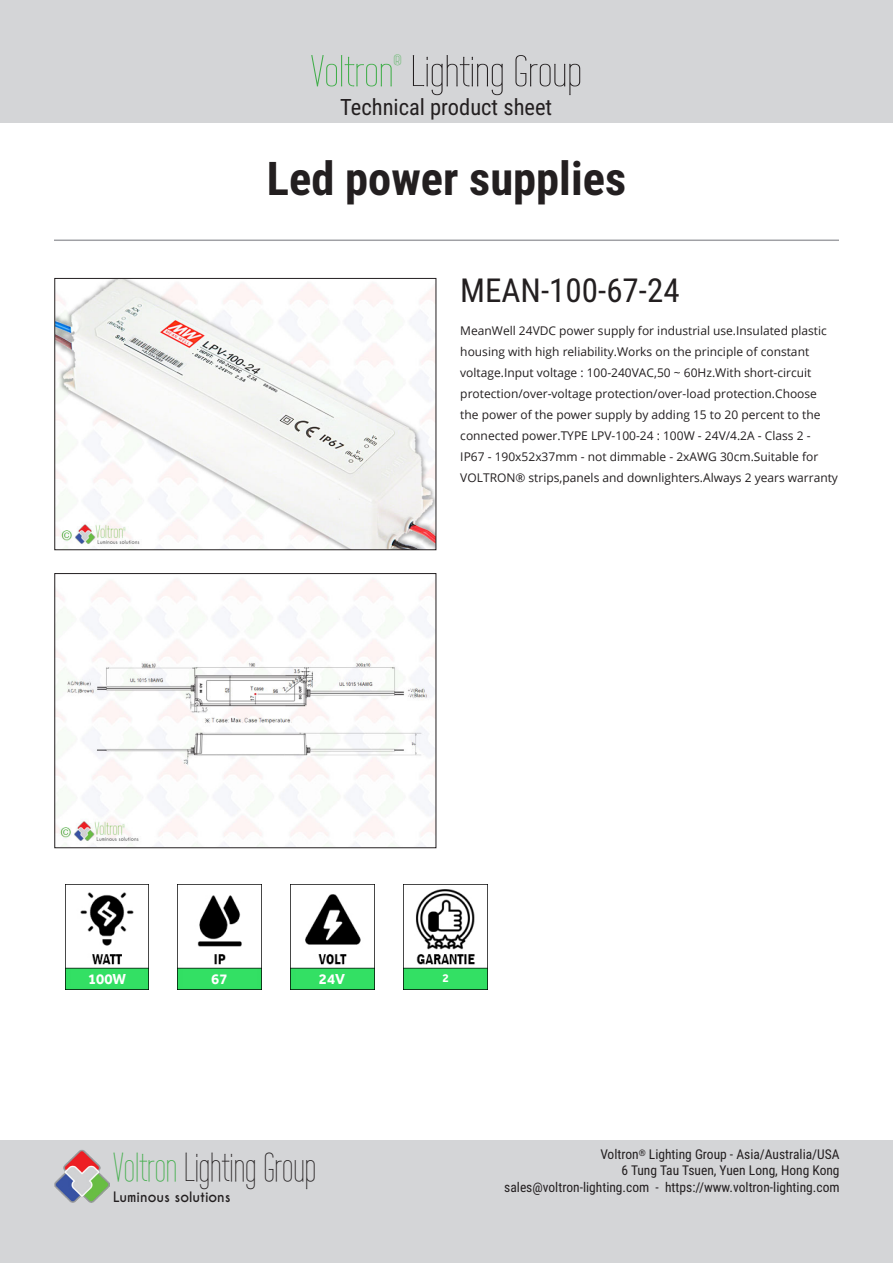
<style>
.page{position:relative;width:893px;height:1263px;background:#fff}
.page>*{position:absolute;margin:0;border:0;box-sizing:border-box;transform-origin:0 0}
.t1{font:700 46.5px "Roboto Condensed";color:#231f20}
.t2{font:43.5px "Wire One";color:#231f20;scale:1.2 1}
.t3{font:40.5px "Wire One";color:#231f20}
.t4{font:33px "Roboto Condensed";color:#231f20}
.t5{font:22.5px "Roboto Condensed";color:#231f20}
.t6{font:700 15px "Effra";color:#fff}
.t7{font:15px "Wire One";color:#40ae49;scale:1.2 1}
.t8{font:13.5px/16.5px "Roboto Condensed";color:#231f20;text-align:right}
.t9{font:700 13.5px "Caviar Dreams";color:#231f20}
.t10{font:12px/21px "Open Sans";color:#231f20}
.t11{font:700 12px "Effra";color:#fff}
.s1{color:#40ae49}
</style>
<div class="page">
<div style="left:0;top:1141px;width:893px;height:122px;background:#d4d5d7"></div>
<img style="left:55px;top:1150px;width:54px;height:53px">
<div style="left:0;top:0;width:893px;height:122px;background:#d4d5d7"></div>
<hr style="left:54px;top:239px;width:785px;height:2px;background:#a0a1a5">
<img style="left:56px;top:280px;width:378px;height:268px">
<div style="left:54px;top:278px;width:382px;height:272px;border:1px solid #231f20"></div>
<img style="left:65px;top:884px;width:84px;height:105px">
<img style="left:291px;top:884px;width:83px;height:105px">
<img style="left:178px;top:884px;width:83px;height:105px">
<img style="left:56px;top:579px;width:378px;height:267px">
<div style="left:54px;top:573px;width:382px;height:275px;border:1px solid #231f20"></div>
<img style="left:404px;top:889px;width:83px;height:100px">
<p class="t7" style="left:394px;top:52px;width:8px">®</p>
<h3 class="t5" style="left:340px;top:91px;width:213px">Technical product sheet</h3>
<h2 class="t2" style="left:311px;top:47px;width:228px"><span class="s1">Voltron</span> Lighting Group</h2>
<h1 class="t1" style="left:267px;top:146px;width:361px">Led power supplies</h1>
<h3 class="t4" style="left:460px;top:268px;width:221px">MEAN-100-67-24</h3>
<p class="t10" style="left:460px;top:320px;width:379px">MeanWell 24VDC power supply for industrial use.Insulated plastic housing with high reliability.Works on the principle of constant voltage.Input voltage : 100-240VAC,50 ~ 60Hz.With short-circuit protection/over-voltage protection/over-load protection.Choose the power of the power supply by adding 15 to 20 percent to the connected power.TYPE LPV-100-24 : 100W - 24V/4.2A - Class 2 -<br>IP67 - 190x52x37mm - not dimmable - 2xAWG 30cm.Suitable for VOLTRON® strips,panels and downlighters.Always 2 years warranty</p>
<p class="t6" style="left:88px;top:969px;width:40px">100W</p>
<p class="t6" style="left:211px;top:969px;width:18px">67</p>
<p class="t6" style="left:319px;top:969px;width:28px">24V</p>
<p class="t11" style="left:442px;top:971px;width:8px">2</p>
<h3 class="t3" style="left:113px;top:1145px;width:204px"><span class="s1">Voltron</span> Lighting Group</h3>
<p class="t9" style="left:113px;top:1189px;width:119px">Luminous solutions</p>
<p class="t8" style="left:504px;top:1145px;width:337px">Voltron<sup>®</sup> Lighting Group - Asia/Australia/USA<br>6 Tung Tau Tsuen, Yuen Long, Hong Kong sales@voltron-lighting.com - https://www.voltron-lighting.com</p>
</div>
